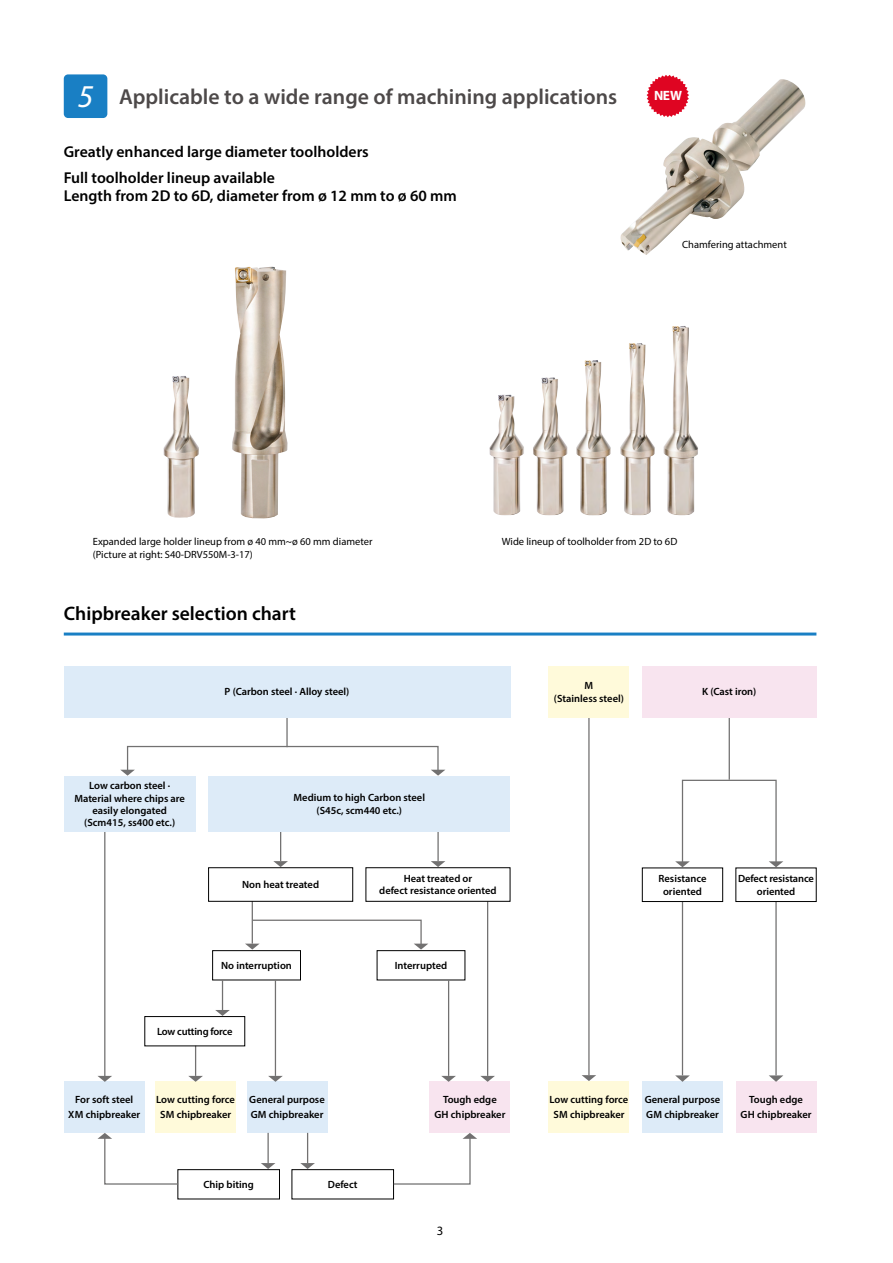
<style>
.page{position:relative;width:893px;height:1263px;background:#fff}
.page>*{position:absolute;margin:0;border:0;box-sizing:border-box;transform-origin:0 0}
._02_point_icon_numbe{font:italic 31.95px "Myriad Pro";color:#fff}
._02_point_catch__en{font:600 21.75px "Myriad Pro";color:#4d4949}
._02_banner_en{font:600 19.5px "Myriad Pro";color:#000}
._02_point_sub{font:600 15.75px/18px "Myriad Pro";color:#000}
.t1{font:700 13.5px "Myriad Pro";color:#fff}
.t2{font:12.75px "Myriad Pro";color:#000}
._04_list_narrow{font:600 10.5px "Myriad Pro";color:#000}
._02_name_competitor{font:10.5px "Myriad Pro";color:#000}
._04_list_narrow-2{font:600 10.5px "Myriad Pro";letter-spacing:-.02em;color:#000}
</style>
<div class="page">
<img style="left:576px;top:326px;width:122px;height:189px">
<img style="left:620px;top:79px;width:186px;height:176px">
<img style="left:163px;top:376px;width:36px;height:142px">
<img style="left:232px;top:266px;width:56px;height:252px">
<div style="left:64px;top:74px;width:43px;height:44px;background:#197fc4;border-radius:4px"></div>
<svg style="left:641px;top:75px;width:53px;height:51px"></svg>
<hr style="left:64px;top:632px;width:752px;height:3px;background:#197fc4">
<div style="left:64px;top:1082px;width:81px;height:51px;background:#ddebf8"></div>
<div style="left:155px;top:1082px;width:81px;height:51px;background:#fffada"></div>
<div style="left:429px;top:1082px;width:81px;height:51px;background:#f8e4ef"></div>
<div style="left:549px;top:1082px;width:80px;height:51px;background:#fffada"></div>
<div style="left:642px;top:1082px;width:81px;height:51px;background:#ddebf8"></div>
<div style="left:247px;top:1082px;width:80px;height:51px;background:#ddebf8"></div>
<div style="left:736px;top:1082px;width:80px;height:51px;background:#f8e4ef"></div>
<div style="left:212px;top:950px;width:89px;height:30px;border:1px solid #000"></div>
<div style="left:377px;top:950px;width:88px;height:30px;border:1px solid #000"></div>
<hr style="left:286px;top:717px;width:2px;height:30px;background:#727171">
<hr style="left:729px;top:717px;width:1px;height:63px;background:#727171">
<hr style="left:104px;top:831px;width:1px;height:250px;background:#727171">
<hr style="left:280px;top:831px;width:1px;height:30px;background:#727171">
<hr style="left:437px;top:831px;width:2px;height:30px;background:#727171">
<div style="left:127px;top:746px;width:312px;height:28px;border:1px solid #727171"></div>
<div style="left:682px;top:780px;width:95px;height:86px;border:1px solid #727171"></div>
<svg style="left:121px;top:770px;width:14px;height:6px"></svg>
<svg style="left:273px;top:861px;width:15px;height:6px"></svg>
<hr style="left:252px;top:901px;width:1px;height:43px;background:#727171">
<hr style="left:222px;top:980px;width:1px;height:30px;background:#727171">
<svg style="left:215px;top:1010px;width:15px;height:6px"></svg>
<hr style="left:275px;top:980px;width:1px;height:96px;background:#727171">
<svg style="left:268px;top:1076px;width:15px;height:6px"></svg>
<hr style="left:448px;top:980px;width:1px;height:96px;background:#727171">
<svg style="left:441px;top:1076px;width:15px;height:6px"></svg>
<hr style="left:487px;top:901px;width:1px;height:175px;background:#727171">
<svg style="left:480px;top:1076px;width:15px;height:6px"></svg>
<hr style="left:682px;top:902px;width:1px;height:173px;background:#727171">
<svg style="left:675px;top:1075px;width:15px;height:7px"></svg>
<hr style="left:775px;top:902px;width:2px;height:173px;background:#727171">
<svg style="left:769px;top:1075px;width:14px;height:7px"></svg>
<hr style="left:588px;top:717px;width:2px;height:358px;background:#727171">
<svg style="left:582px;top:1075px;width:14px;height:6px"></svg>
<hr style="left:195px;top:1046px;width:1px;height:30px;background:#727171">
<svg style="left:188px;top:1076px;width:15px;height:6px"></svg>
<svg style="left:245px;top:919px;width:183px;height:30px"></svg>
<svg style="left:431px;top:861px;width:14px;height:6px"></svg>
<svg style="left:675px;top:861px;width:15px;height:6px"></svg>
<svg style="left:769px;top:861px;width:14px;height:6px"></svg>
<svg style="left:431px;top:770px;width:14px;height:6px"></svg>
<div style="left:64px;top:666px;width:446px;height:51px;background:#ddebf8"></div>
<div style="left:64px;top:776px;width:132px;height:55px;background:#ddebf8"></div>
<div style="left:208px;top:776px;width:302px;height:55px;background:#ddebf8"></div>
<div style="left:145px;top:1016px;width:100px;height:30px;border:1px solid #000"></div>
<div style="left:366px;top:867px;width:144px;height:34px;border:1px solid #000"></div>
<div style="left:736px;top:868px;width:80px;height:34px;border:1px solid #000"></div>
<div style="left:642px;top:868px;width:81px;height:34px;border:1px solid #000"></div>
<div style="left:208px;top:867px;width:145px;height:34px;border:1px solid #000"></div>
<div style="left:549px;top:666px;width:80px;height:51px;background:#fffada"></div>
<div style="left:642px;top:666px;width:174px;height:51px;background:#f8e4ef"></div>
<svg style="left:97px;top:1076px;width:15px;height:6px"></svg>
<svg style="left:97px;top:1133px;width:183px;height:66px"></svg>
<svg style="left:291px;top:1133px;width:186px;height:66px"></svg>
<p class="_02_point_icon_numbe" style="left:78px;top:77px;width:17px">5</p>
<p class="_02_point_catch__en" style="left:119px;top:82px;width:500px">Applicable to a wide range of machining applications</p>
<p class="t1" style="left:654px;top:87px;width:29px">NEW</p>
<p class="_02_point_sub" style="left:64px;top:142px;width:307px">Greatly enhanced large diameter toolholders</p>
<p class="_02_point_sub" style="left:64px;top:169px;width:395px">Full toolholder lineup available<br>Length from 2D to 6D, diameter from ø 12 mm to ø 60 mm</p>
<p class="_02_name_competitor" style="left:682px;top:238px;width:106px">Chamfering attachment</p>
<p class="_02_name_competitor" style="left:93px;top:535px;width:281px">Expanded large holder lineup from ø 40 mm~ø 60 mm diameter</p>
<p class="_02_name_competitor" style="left:502px;top:535px;width:177px">Wide lineup of toolholder from 2D to 6D</p>
<p class="_02_name_competitor" style="left:93px;top:548px;width:162px">(Picture at right: S40-DRV550M-3-17)</p>
<p class="_02_banner_en" style="left:64px;top:601px;width:234px">Chipbreaker selection chart</p>
<p class="_04_list_narrow" style="left:89px;top:779px;width:83px">Low carbon steel ·</p>
<p class="_04_list_narrow" style="left:74px;top:791px;width:112px">Material where chips are</p>
<p class="_04_list_narrow" style="left:92px;top:803px;width:76px">easily elongated</p>
<p class="_04_list_narrow" style="left:84px;top:815px;width:92px">(Scm415, ss400 etc.)</p>
<p class="_04_list_narrow" style="left:225px;top:685px;width:126px">P (Carbon steel · Alloy steel)</p>
<p class="_04_list_narrow" style="left:294px;top:791px;width:133px">Medium to high Carbon steel</p>
<p class="_04_list_narrow" style="left:317px;top:803px;width:87px">(S45c, scm440 etc.)</p>
<p class="_04_list_narrow" style="left:242px;top:878px;width:78px">Non heat treated</p>
<p class="_04_list_narrow" style="left:404px;top:871px;width:70px">Heat treated or</p>
<p class="_04_list_narrow" style="left:379px;top:884px;width:119px">defect resistance oriented</p>
<p class="_04_list_narrow" style="left:221px;top:959px;width:72px">No interruption</p>
<p class="_04_list_narrow" style="left:395px;top:959px;width:54px">Interrupted</p>
<p class="_04_list_narrow-2" style="left:157px;top:1024px;width:77px">Low cutting force</p>
<p class="_04_list_narrow" style="left:75px;top:1093px;width:60px">For soft steel</p>
<p class="_04_list_narrow" style="left:68px;top:1108px;width:73px">XM chipbreaker</p>
<p class="_04_list_narrow" style="left:156px;top:1093px;width:80px">Low cutting force</p>
<p class="_04_list_narrow" style="left:160px;top:1108px;width:73px">SM chipbreaker</p>
<p class="_04_list_narrow" style="left:249px;top:1093px;width:77px">General purpose</p>
<p class="_04_list_narrow" style="left:251px;top:1108px;width:74px">GM chipbreaker</p>
<p class="_04_list_narrow" style="left:203px;top:1178px;width:52px">Chip biting</p>
<p class="_04_list_narrow" style="left:328px;top:1178px;width:31px">Defect</p>
<p class="_04_list_narrow" style="left:443px;top:1093px;width:55px">Tough edge</p>
<p class="_04_list_narrow" style="left:434px;top:1108px;width:73px">GH chipbreaker</p>
<p class="t2" style="left:437px;top:1223px;width:8px">3</p>
<p class="_04_list_narrow" style="left:585px;top:679px;width:10px">M</p>
<p class="_04_list_narrow" style="left:554px;top:692px;width:72px">(Stainless steel)</p>
<p class="_04_list_narrow" style="left:702px;top:685px;width:56px">K (Cast iron)</p>
<p class="_04_list_narrow" style="left:658px;top:872px;width:49px">Resistance</p>
<p class="_04_list_narrow" style="left:663px;top:884px;width:40px">oriented</p>
<p class="_04_list_narrow" style="left:738px;top:872px;width:77px">Defect resistance</p>
<p class="_04_list_narrow" style="left:757px;top:884px;width:40px">oriented</p>
<p class="_04_list_narrow" style="left:550px;top:1093px;width:80px">Low cutting force</p>
<p class="_04_list_narrow" style="left:553px;top:1108px;width:73px">SM chipbreaker</p>
<p class="_04_list_narrow" style="left:645px;top:1093px;width:77px">General purpose</p>
<p class="_04_list_narrow" style="left:646px;top:1108px;width:74px">GM chipbreaker</p>
<p class="_04_list_narrow" style="left:749px;top:1093px;width:55px">Tough edge</p>
<p class="_04_list_narrow" style="left:741px;top:1108px;width:73px">GH chipbreaker</p>
</div>
